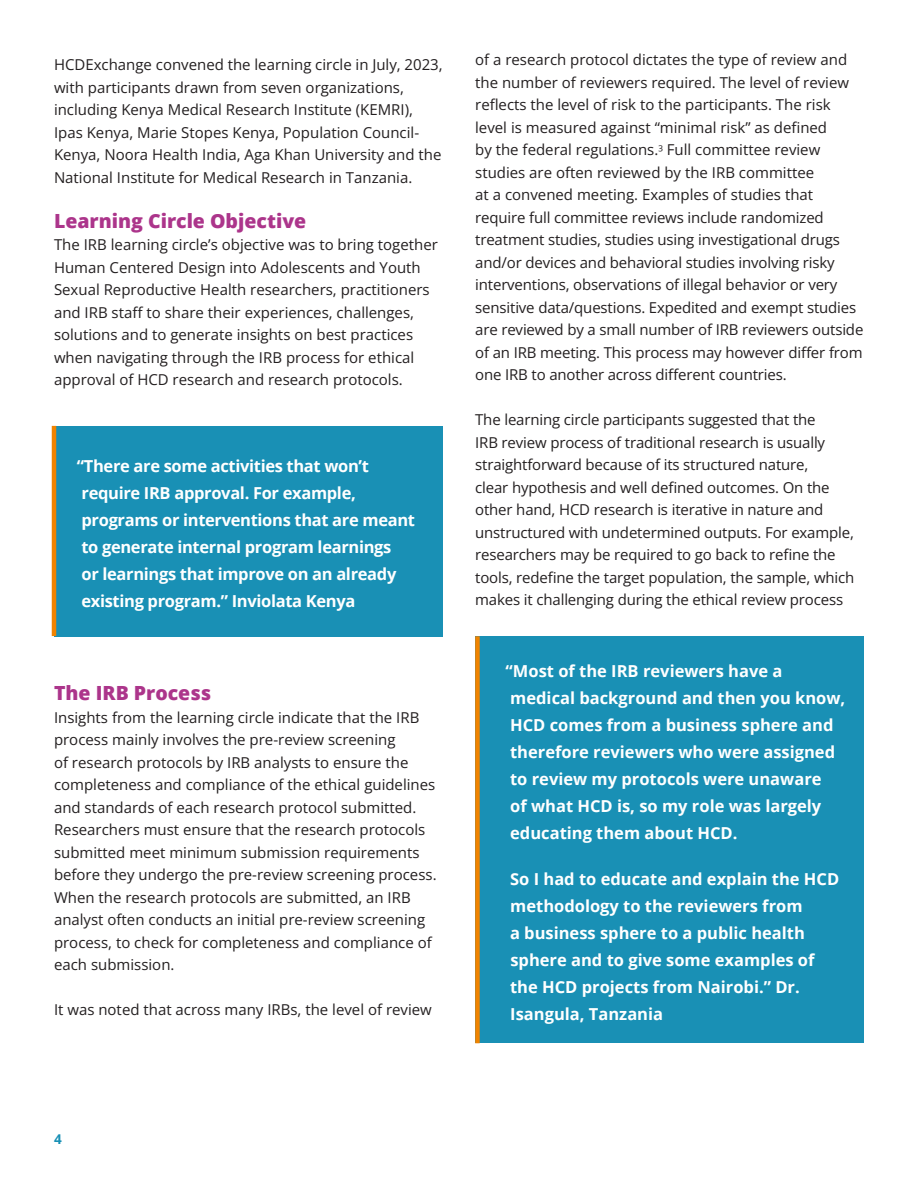
<style>
.page{position:relative;width:918px;height:1188px;background:#fff}
.page>*{position:absolute;margin:0;border:0;box-sizing:border-box;transform-origin:0 0}
.t1{font:800 19.5px "Open Sans";color:#ac358b}
.t2{font:700 16.5px/27px "Open Sans";color:#fff}
.t3{font:700 16.5px/27px "Open Sans";letter-spacing:-.02em;color:#fff}
.t4{font:15px/22.5px "Open Sans";color:#231f20}
.t5{font:700 13.5px "Open Sans";color:#1990b5}
</style>
<div class="page">
<div style="left:54px;top:426px;width:389px;height:210px;background:#1990b5"></div>
<div style="left:475px;top:636px;width:389px;height:407px;background:#1990b5"></div>
<hr style="left:52px;top:426px;width:4px;height:210px;background:#f08300">
<div style="left:475px;top:636px;width:5px;height:407px;background:#f08300"></div>
<p class="t4" style="left:54px;top:53px;width:390px">HCDExchange convened the learning circle in July, 2023, with participants drawn from seven organizations, including Kenya Medical Research Institute (KEMRI), Ipas Kenya, Marie Stopes Kenya, Population Council-Kenya, Noora Health India, Aga Khan University and the National Institute for Medical Research in Tanzania.</p>
<p class="t1" style="left:54px;top:206px;width:254px">Learning Circle Objective</p>
<p class="t4" style="left:54px;top:233px;width:385px">The IRB learning circle’s objective was to bring together Human Centered Design into Adolescents and Youth Sexual Reproductive Health researchers, practitioners and IRB staff to share their experiences, challenges, solutions and to generate insights on best practices when navigating through the IRB process for ethical approval of HCD research and research protocols.</p>
<p class="t3" style="left:77px;top:452px;width:340px">“There are some activities that won’t require IRB approval. For example, programs or interventions that are meant to generate internal program learnings<br>or learnings that improve on an already existing program.” Inviolata Kenya</p>
<p class="t1" style="left:54px;top:678px;width:159px">The IRB Process</p>
<p class="t4" style="left:54px;top:705px;width:384px">Insights from the learning circle indicate that the IRB process mainly involves the pre-review screening<br>of research protocols by IRB analysts to ensure the completeness and compliance of the ethical guidelines and standards of each research protocol submitted.<br>Researchers must ensure that the research protocols submitted meet minimum submission requirements before they undergo the pre-review screening process.<br>When the research protocols are submitted, an IRB analyst often conducts an initial pre-review screening process, to check for completeness and compliance of each submission.</p>
<p class="t4" style="left:54px;top:998px;width:379px">It was noted that across many IRBs, the level of review</p>
<p class="t4" style="left:475px;top:48px;width:390px">of a research protocol dictates the type of review and the number of reviewers required. The level of review reflects the level of risk to the participants. The risk level is measured against “minimal risk” as defined<br>by the federal regulations.<sup>3</sup> Full committee review studies are often reviewed by the IRB committee<br>at a convened meeting. Examples of studies that require full committee reviews include randomized treatment studies, studies using investigational drugs and/or devices and behavioral studies involving risky interventions, observations of illegal behavior or very sensitive data/questions. Expedited and exempt studies are reviewed by a small number of IRB reviewers outside of an IRB meeting. This process may however differ from one IRB to another across different countries.</p>
<p class="t4" style="left:475px;top:408px;width:381px">The learning circle participants suggested that the<br>IRB review process of traditional research is usually straightforward because of its structured nature,<br>clear hypothesis and well defined outcomes. On the other hand, HCD research is iterative in nature and unstructured with undetermined outputs. For example, researchers may be required to go back to refine the tools, redefine the target population, the sample, which makes it challenging during the ethical review process</p>
<p class="t2" style="left:506px;top:657px;width:341px">“Most of the IRB reviewers have a medical background and then you know, HCD comes from a business sphere and therefore reviewers who were assigned to review my protocols were unaware<br>of what HCD is, so my role was largely educating them about HCD.</p>
<p class="t2" style="left:510px;top:865px;width:331px">So I had to educate and explain the HCD methodology to the reviewers from<br>a business sphere to a public health sphere and to give some examples of the HCD projects from Nairobi.” Dr.<br>Isangula, Tanzania</p>
<p class="t5" style="left:54px;top:1130px;width:9px">4</p>
</div>
